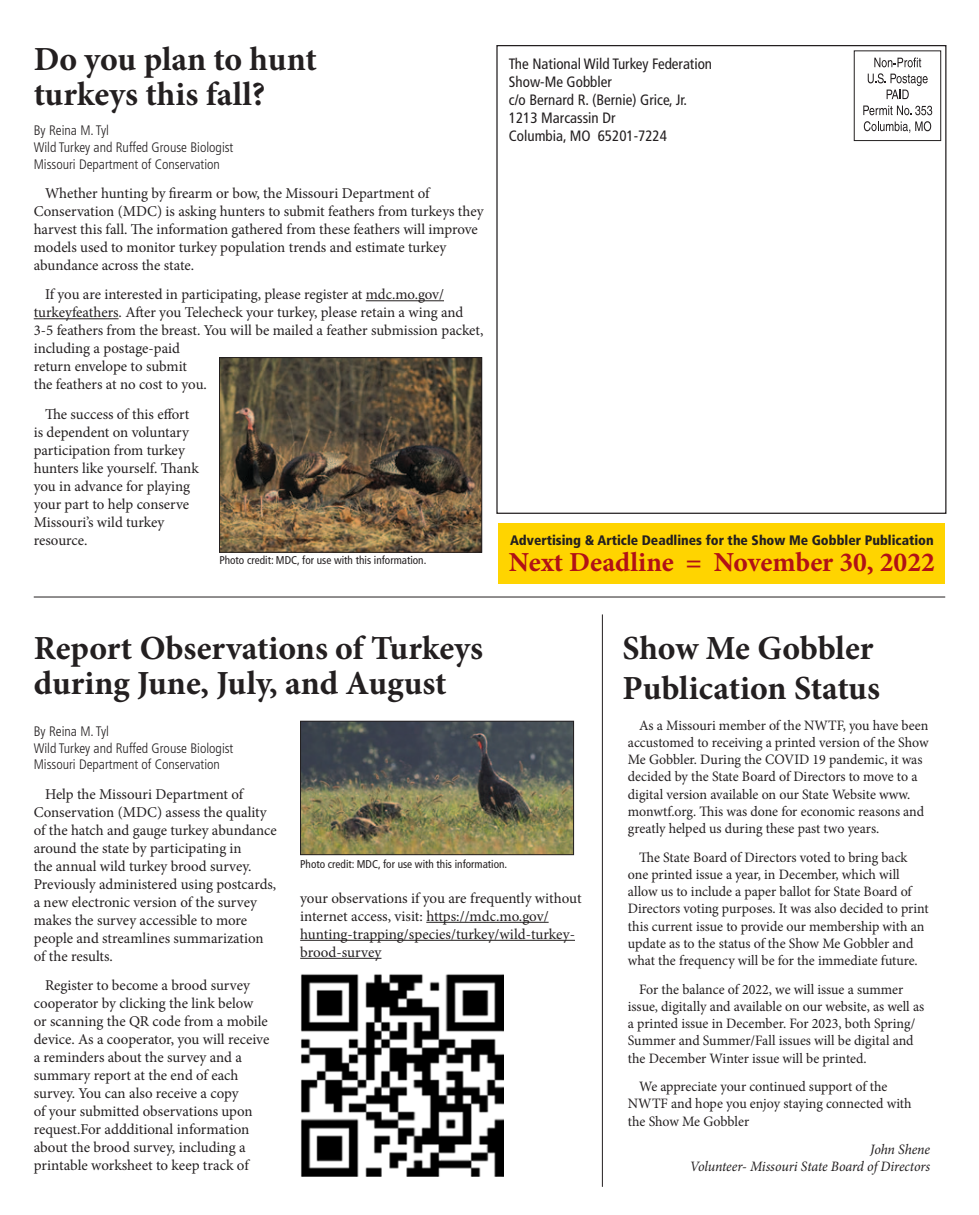
<style>
.page{position:relative;width:979px;height:1215px;background:#fff}
.page>*{position:absolute;margin:0;border:0;box-sizing:border-box;transform-origin:0 0}
.t1{font:700 33.75px/35px "Minion Pro";color:#231f20}
.t2{font:700 27.5px "Minion Pro";color:#b11116}
.t3{font:15px/18px "Minion Pro";letter-spacing:-.005em;color:#231f20}
.t4{font:condensed 15px/18px "Frutiger";color:#231f20}
.t5{font:14.38px/17.2px "Minion Pro";letter-spacing:-.005em;color:#231f20}
.t6{font:italic 14.38px/17.2px "Minion Pro";letter-spacing:-.01em;color:#231f20;text-align:right}
.t7{font:300 condensed 13.75px/16.6px "Frutiger";color:#231f20}
.t8{font:900 condensed 13.75px "Frutiger";color:#231f20}
.t9{font:condensed 11.25px "Frutiger";color:#231f20}
</style>
<div class="page">
<svg style="left:874px;top:58px;width:47px;height:9px"></svg>
<svg style="left:868px;top:73px;width:59px;height:26px"></svg>
<svg style="left:863px;top:106px;width:69px;height:9px"></svg>
<svg style="left:864px;top:121px;width:67px;height:12px"></svg>
<div style="left:854px;top:51px;width:87px;height:90px;border:1px solid #231f20"></div>
<div style="left:498px;top:523px;width:447px;height:60px;background:#ffd400"></div>
<hr style="left:366px;top:300px;width:78px;height:1px;background:#231f20">
<hr style="left:34px;top:318px;width:85px;height:1px;background:#231f20">
<img style="left:221px;top:359px;width:259px;height:192px">
<div style="left:219px;top:357px;width:263px;height:196px;border:1px solid #231f20"></div>
<hr style="left:34px;top:597px;width:911px;height:1px;background:#231f20">
<img style="left:302px;top:723px;width:270px;height:130px">
<div style="left:300px;top:721px;width:274px;height:134px;border:1px solid #231f20"></div>
<img style="left:301px;top:974px;width:202px;height:202px">
<hr style="left:426px;top:922px;width:123px;height:1px;background:#231f20">
<hr style="left:300px;top:940px;width:275px;height:1px;background:#231f20">
<hr style="left:300px;top:958px;width:81px;height:1px;background:#231f20">
<hr style="left:602px;top:614px;width:1px;height:573px;background:#231f20">
<h1 class="t1" style="left:34px;top:41px;width:285px">Do you plan to hunt turkeys this fall?</h1>
<p class="t7" style="left:34px;top:123px;width:201px">By Reina M. Tyl<br>Wild Turkey and Ruffed Grouse Biologist<br>Missouri Department of Conservation</p>
<p class="t3" style="left:34px;top:184px;width:451px;text-indent:11px">Whether hunting by firearm or bow, the Missouri Department of Conservation (MDC) is asking hunters to submit feathers from turkeys they harvest this fall. The information gathered from these feathers will improve models used to monitor turkey population trends and estimate turkey abundance across the state.</p>
<p class="t3" style="left:34px;top:286px;width:451px;text-indent:11px">If you are interested in participating, please register at mdc.mo.gov/ turkeyfeathers. After you Telecheck your turkey, please retain a wing and 3-5 feathers from the breast. You will be mailed a feather submission packet, including a postage-paid<br>return envelope to submit<br>the feathers at no cost to you.</p>
<p class="t3" style="left:34px;top:405px;width:166px;text-indent:11px">The success of this effort is dependent on voluntary participation from turkey hunters like yourself. Thank you in advance for playing your part to help conserve<br>Missouri’s wild turkey resource.</p>
<p class="t9" style="left:219px;top:554px;width:208px">Photo credit: MDC, for use with this information.</p>
<h1 class="t1" style="left:34px;top:630px;width:451px">Report Observations of Turkeys during June, July, and August</h1>
<p class="t4" style="left:509px;top:55px;width:205px">The National Wild Turkey Federation<br>Show-Me Gobbler<br>c/o Bernard R. (Bernie) Grice, Jr.<br>1213 Marcassin Dr<br>Columbia, MO 65201-7224</p>
<p class="t8" style="left:510px;top:532px;width:425px">Advertising &amp; Article Deadlines for the Show Me Gobbler Publication</p>
<h2 class="t2" style="left:509px;top:543px;width:427px">Next Deadline = November 30, 2022</h2>
<h1 class="t1" style="left:622px;top:627px;width:259px;line-height:40.5px">Show Me Gobbler<br>Publication Status</h1>
<p class="t7" style="left:34px;top:723px;width:201px">By Reina M. Tyl<br>Wild Turkey and Ruffed Grouse Biologist<br>Missouri Department of Conservation</p>
<p class="t3" style="left:34px;top:785px;width:244px;text-indent:11px">Help the Missouri Department of Conservation (MDC) assess the quality of the hatch and gauge turkey abundance around the state by participating in<br>the annual wild turkey brood survey.<br>Previously administered using postcards, a new electronic version of the survey makes the survey accessible to more people and streamlines summarization of the results.</p>
<p class="t3" style="left:34px;top:976px;width:237px;text-indent:11px">Register to become a brood survey cooperator by clicking the link below or scanning the QR code from a mobile device. As a cooperator, you will receive a reminders about the survey and a summary report at the end of each survey. You can also receive a copy<br>of your submitted observations upon request.For addditional information about the brood survey, including a printable worksheet to keep track of</p>
<p class="t9" style="left:300px;top:857px;width:208px">Photo credit: MDC, for use with this information.</p>
<p class="t3" style="left:300px;top:889px;width:283px">your observations if you are frequently without internet access, visit: https://mdc.mo.gov/ hunting-trapping/species/turkey/wild-turkey&shy;brood-survey</p>
<p class="t5" style="left:628px;top:716px;width:302px;text-indent:11px">As a Missouri member of the NWTF, you have been accustomed to receiving a printed version of the Show Me Gobbler. During the COVID 19 pandemic, it was decided by the State Board of Directors to move to a digital version available on our State Website www. monwtf.org. This was done for economic reasons and greatly helped us during these past two years.</p>
<p class="t5" style="left:628px;top:848px;width:302px;text-indent:11px">The State Board of Directors voted to bring back one printed issue a year, in December, which will allow us to include a paper ballot for State Board of Directors voting purposes. It was also decided to print this current issue to provide our membership with an update as to the status of the Show Me Gobbler and what the frequency will be for the immediate future.</p>
<p class="t5" style="left:628px;top:980px;width:298px;text-indent:11px">For the balance of 2022, we will issue a summer issue, digitally and available on our website, as well as a printed issue in December. For 2023, both Spring/ Summer and Summer/Fall issues will be digital and the December Winter issue will be printed.</p>
<p class="t5" style="left:628px;top:1078px;width:285px;text-indent:11px">We appreciate your continued support of the<br>NWTF and hope you enjoy staying connected with the Show Me Gobbler</p>
<p class="t6" style="left:690px;top:1141px;width:242px">John Shene<br>Volunteer- Missouri State Board of Directors</p>
</div>
